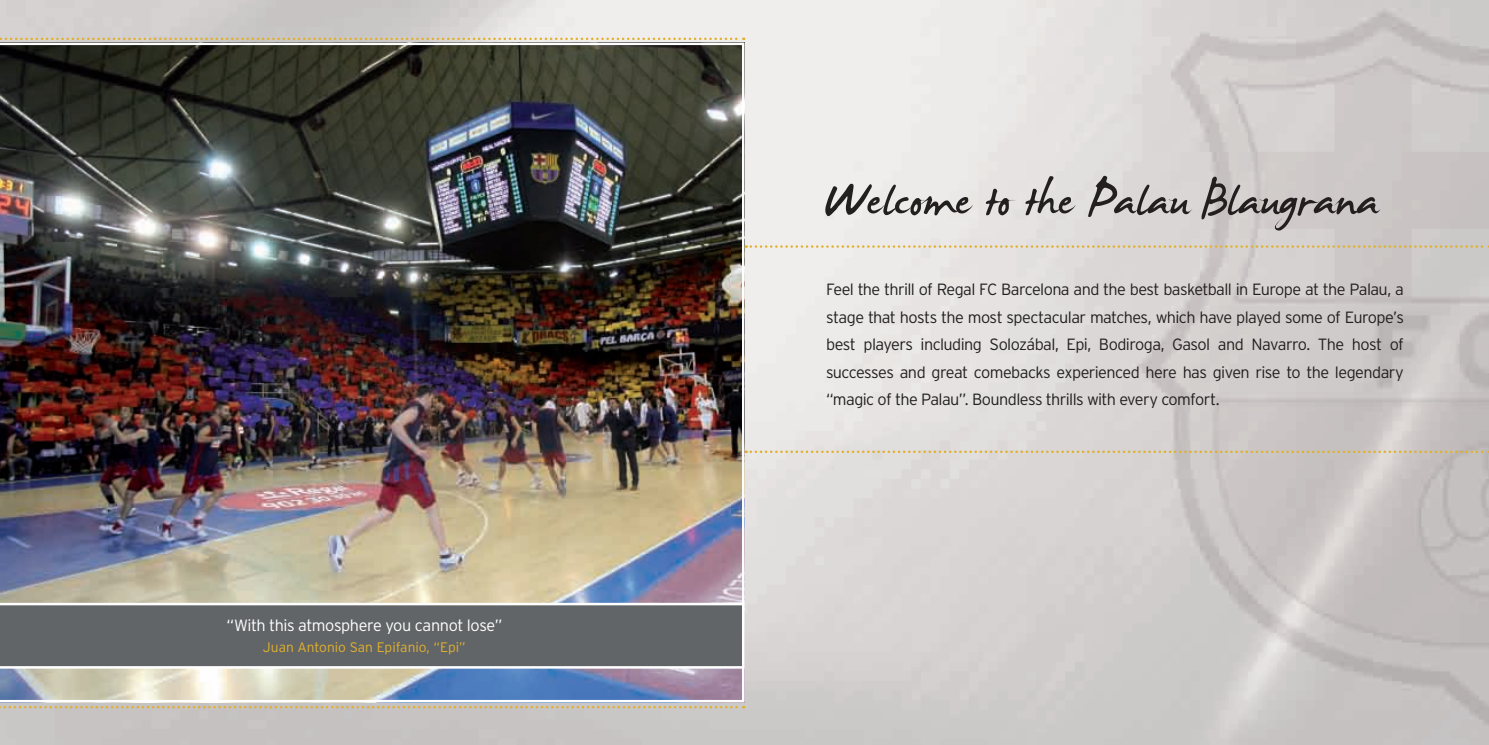
<style>
.page{position:relative;width:1489px;height:745px;background:#fff}
.page>*{position:absolute;margin:0;border:0;box-sizing:border-box;transform-origin:0 0}
.t1{font:75px "James Fajardo";color:#231f20}
.t2{font:300 16.25px/27.5px "Interstate";letter-spacing:-.035em;color:#231f20;text-align:justify}
.t3{font:300 16.25px "Interstate";letter-spacing:-.03em;color:#fff}
.t4{font:300 13.75px "Interstate";letter-spacing:-.005em;color:#e1b02c}
</style>
<div class="page">
<img style="left:0;top:0;width:1488px;height:744px">
<img style="left:0;top:43px;width:744px;height:659px">
<svg style="left:0;top:705px;width:744px;height:3px;background:#cebe9a"></svg>
<svg style="left:0;top:38px;width:744px;height:2px"></svg>
<svg style="left:745px;top:245px;width:744px;height:3px;background:#ddcca3"></svg>
<svg style="left:0;top:602px;width:744px;height:66px;background:#6d7072"></svg>
<svg style="left:745px;top:450px;width:744px;height:3px;background:#d8c69d"></svg>
<p class="t3" style="left:226px;top:615px;width:277px">“With this atmosphere you cannot lose”</p>
<p class="t4" style="left:263px;top:639px;width:204px">Juan Antonio San Epifanio, “Epi”</p>
<h1 class="t1" style="left:824px;top:162px;width:556px">Welcome to the Palau Blaugrana</h1>
<p class="t2" style="left:826px;top:275px;width:579px">Feel the thrill of Regal FC Barcelona and the best basketball in Europe at the Palau, a stage that hosts the most spectacular matches, which have played some of Europe’s best players including Solozábal, Epi, Bodiroga, Gasol and Navarro. The host of successes and great comebacks experienced here has given rise to the legendary “magic of the Palau”. Boundless thrills with every comfort.</p>
</div>
